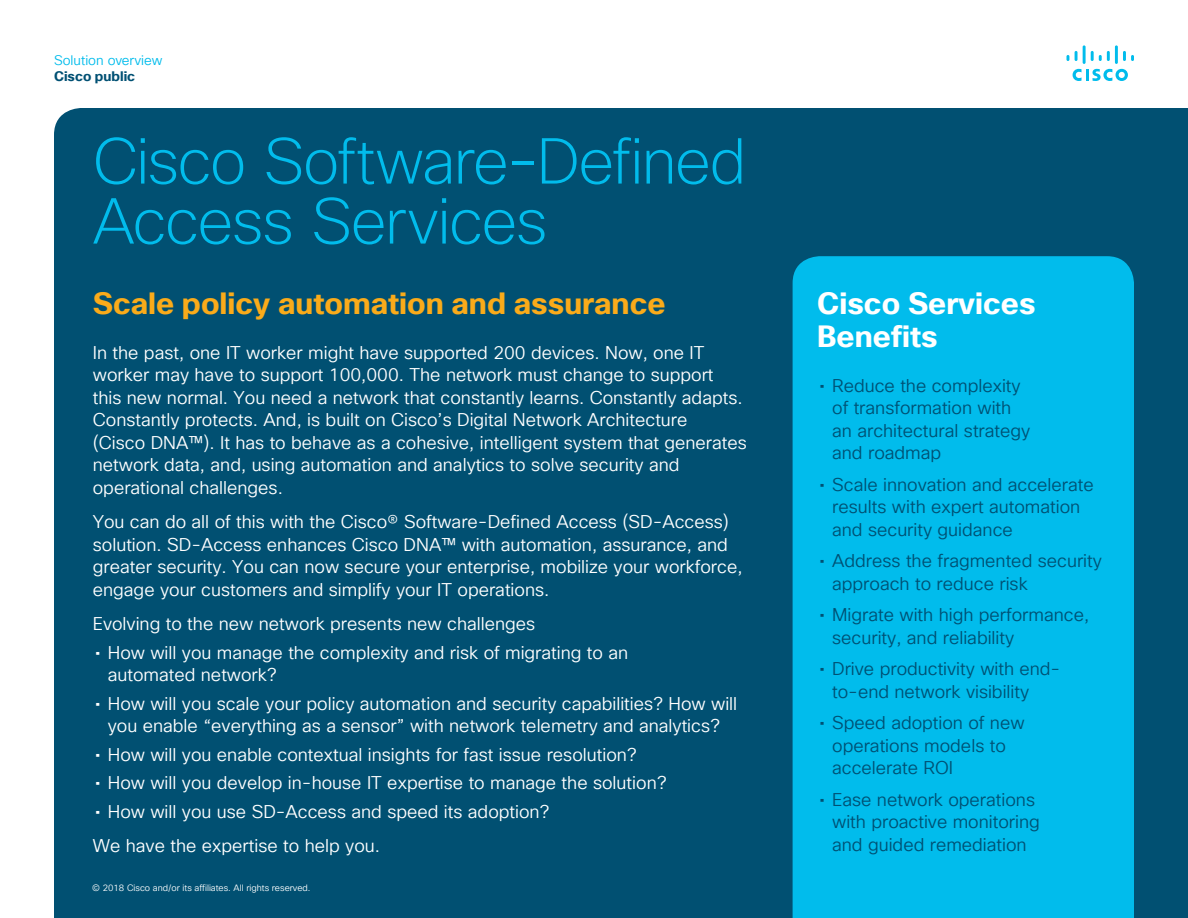
<style>
.page{position:relative;width:1188px;height:918px;background:#fff}
.page>*{position:absolute;margin:0;border:0;box-sizing:border-box;transform-origin:0 0}
.Title_Headline{font:200 63px/60px "Cisco Sans TT";letter-spacing:-.025em;color:#01bcec}
.Intro_Heading{font:700 30px "Cisco Sans TT";color:#faab1a}
.Sidebar_Heading_Whit{font:700 30px/33px "Cisco Sans TT";color:#fff}
.Intro{font:18px/22.5px "Cisco Sans TT Light";color:#fff}
.t1{font:18px/22.5px "Cisco Sans TT Light";color:#005073}
.t2{font:13.5px "Cisco Sans TT Light";color:#01bcec}
.t3{font:700 13.5px "Cisco Sans TT";color:#005073}
.Footer_white{font:9px "Cisco Sans TT Light";color:#fff}
.s1{font-family:"Cisco Sans TT"}
</style>
<div class="page">
<svg style="left:1073px;top:69px;width:55px;height:12px"></svg>
<svg style="left:1067px;top:55px;width:2px;height:6px"></svg>
<svg style="left:1075px;top:51px;width:3px;height:10px"></svg>
<hr style="left:1083px;top:45px;width:3px;height:19px;background:#01bcec">
<svg style="left:1091px;top:51px;width:19px;height:10px"></svg>
<hr style="left:1115px;top:45px;width:3px;height:19px;background:#01bcec">
<svg style="left:1123px;top:51px;width:11px;height:10px"></svg>
<div style="left:54px;top:108px;width:1134px;height:810px;background:#015072"></div>
<div style="left:793px;top:256px;width:341px;height:662px;background:#01bcec"></div>
<p class="t2" style="left:54px;top:51px;width:110px">Solution overview</p>
<p class="t3" style="left:54px;top:67px;width:83px">Cisco public</p>
<p class="Title_Headline" style="left:93px;top:133px;width:655px">Cisco Software-Defined<br>Access Services</p>
<p class="Intro_Heading" style="left:93px;top:283px;width:574px">Scale policy automation and assurance</p>
<p class="Intro" style="left:93px;top:342px;width:656px">In the past, one IT worker might have supported 200 devices. Now, one IT worker may have to support 100,000. The network must change to support<br>this new normal. You need a network that constantly learns. Constantly adapts.<br>Constantly protects. And, is built on Cisco’s Digital Network Architecture<br>(Cisco DNA™). It has to behave as a cohesive, intelligent system that generates network data, and, using automation and analytics to solve security and operational challenges.</p>
<p class="Intro" style="left:93px;top:511px;width:651px">You can do all of this with the Cisco® Software-Defined Access (SD-Access) solution. SD-Access enhances Cisco DNA™ with automation, assurance, and greater security. You can now secure your enterprise, mobilize your workforce, engage your customers and simplify your IT operations.</p>
<p class="Intro" style="left:93px;top:613px;width:444px">Evolving to the new network presents new challenges</p>
<p class="Intro" style="left:108px;top:642px;width:522px;text-indent:-13px"><span class="s1">•</span> How will you manage the complexity and risk of migrating to an automated network?</p>
<p class="Intro" style="left:95px;top:693px;width:644px;text-align:center"><span class="s1">•</span> How will you scale your policy automation and security capabilities? How will you enable “everything as a sensor” with network telemetry and analytics?</p>
<p class="Intro" style="left:95px;top:744px;width:543px"><span class="s1">•</span> How will you enable contextual insights for fast issue resolution?</p>
<p class="Intro" style="left:95px;top:772px;width:573px"><span class="s1">•</span> How will you develop in-house IT expertise to manage the solution?</p>
<p class="Intro" style="left:95px;top:801px;width:456px"><span class="s1">•</span> How will you use SD-Access and speed its adoption?</p>
<p class="Intro" style="left:93px;top:835px;width:289px">We have the expertise to help you.</p>
<p class="Footer_white" style="left:92px;top:882px;width:220px">© 2018 Cisco and/or its affiliates. All rights reserved.</p>
<p class="Sidebar_Heading_Whit" style="left:817px;top:288px;width:220px">Cisco Services<br>Benefits</p>
<p class="t1" style="left:832px;top:375px;width:200px;text-indent:-13px"><span class="s1">•</span> Reduce the complexity of transformation with an architectural strategy and roadmap</p>
<p class="t1" style="left:832px;top:474px;width:263px;text-indent:-13px"><span class="s1">•</span> Scale innovation and accelerate results with expert automation and security guidance</p>
<p class="t1" style="left:832px;top:550px;width:271px;text-indent:-13px"><span class="s1">•</span> Address the fragmented security approach to reduce risk</p>
<p class="t1" style="left:832px;top:604px;width:259px;text-indent:-13px"><span class="s1">•</span> Migrate with high performance, security, and reliability</p>
<p class="t1" style="left:832px;top:658px;width:230px;text-indent:-13px"><span class="s1">•</span> Drive productivity with end&shy;to-end network visibility</p>
<p class="t1" style="left:832px;top:712px;width:194px;text-indent:-13px"><span class="s1">•</span> Speed adoption of new operations models to accelerate ROI</p>
<p class="t1" style="left:832px;top:789px;width:209px;text-indent:-13px"><span class="s1">•</span> Ease network operations with proactive monitoring and guided remediation</p>
</div>
